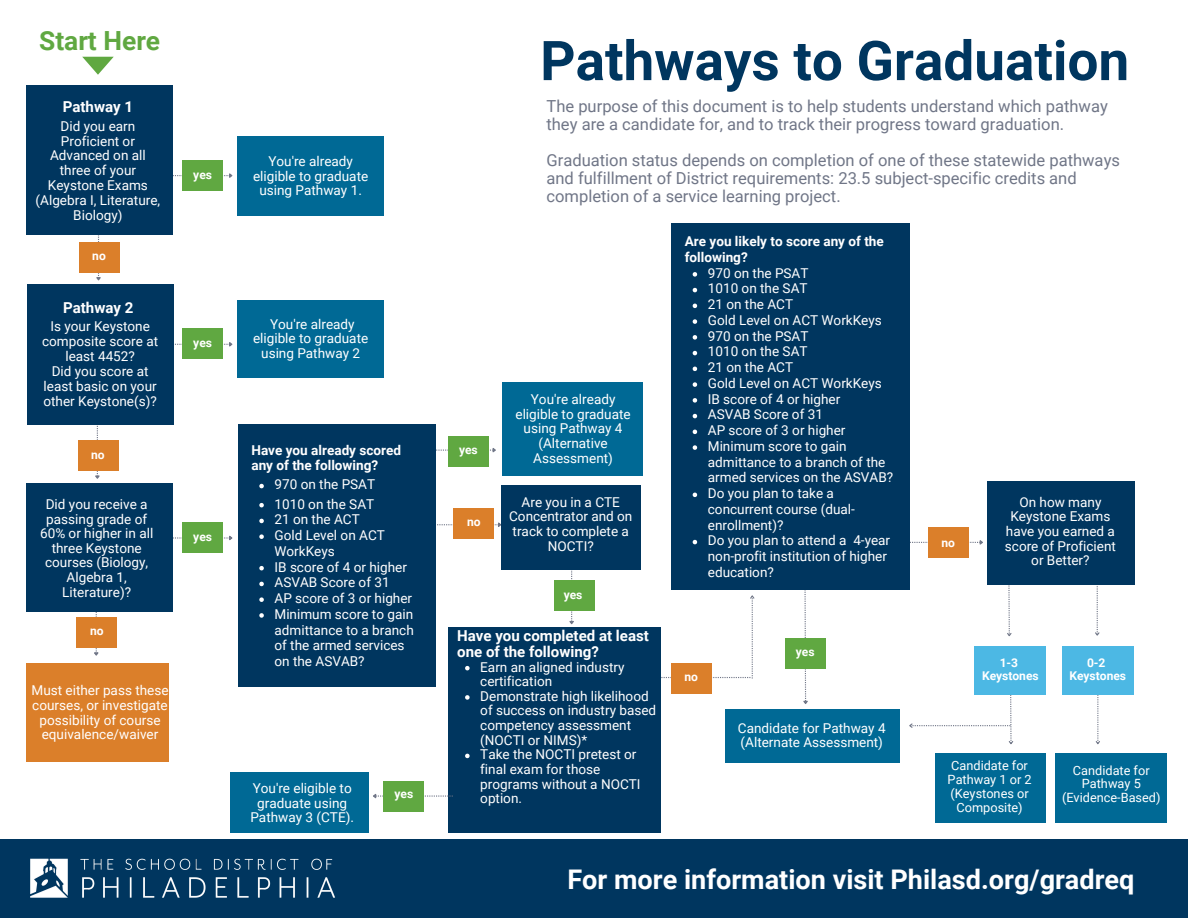
<style>
.page{position:relative;width:1188px;height:918px;background:#fff}
.page>*{position:absolute;margin:0;border:0;box-sizing:border-box;transform-origin:0 0}
.t1{font:700 54.9px "Roboto";color:#00365f}
.t2{font:700 27px "Roboto";color:#fff}
.t3{font:700 26.4px "Roboto";color:#60a841}
.t4{font:16.5px/18px "Roboto";color:#707687}
.t5{font:700 15px/15.8px "Roboto";color:#fff}
.t6{font:13.5px/14.7px "Roboto";color:#fff;text-align:center}
.t7{font:700 13.5px/15.8px "Roboto";color:#fff}
.t8{font:12.75px/13.8px "Roboto";color:#fff;text-align:center}
.t9{font:700 12px/13px "Roboto";color:#fff;text-align:center}
</style>
<div class="page">
<svg style="left:174px;top:341px;width:59px;height:7px"></svg>
<svg style="left:93px;top:425px;width:8px;height:54px"></svg>
<svg style="left:92px;top:612px;width:8px;height:44px"></svg>
<div style="left:27px;top:284px;width:147px;height:141px;background:#00365f"></div>
<svg style="left:172px;top:172px;width:61px;height:8px"></svg>
<svg style="left:95px;top:234px;width:7px;height:47px"></svg>
<div style="left:26px;top:85px;width:146px;height:149px;background:#00365f"></div>
<div style="left:238px;top:136px;width:146px;height:80px;background:#006995"></div>
<div style="left:238px;top:300px;width:146px;height:77px;background:#006995"></div>
<div style="left:183px;top:161px;width:40px;height:30px;background:#60a841"></div>
<div style="left:79px;top:242px;width:40px;height:30px;background:#db7f2a"></div>
<svg style="left:172px;top:535px;width:61px;height:7px"></svg>
<div style="left:26px;top:483px;width:146px;height:129px;background:#00365f"></div>
<div style="left:26px;top:663px;width:143px;height:99px;background:#db7f2a"></div>
<svg style="left:436px;top:448px;width:60px;height:5px"></svg>
<svg style="left:437px;top:521px;width:65px;height:8px"></svg>
<div style="left:238px;top:424px;width:198px;height:262px;background:#00365f"></div>
<div style="left:448px;top:436px;width:41px;height:30px;background:#60a841"></div>
<div style="left:503px;top:383px;width:140px;height:93px;background:#006995"></div>
<svg style="left:569px;top:570px;width:5px;height:55px"></svg>
<div style="left:555px;top:580px;width:40px;height:31px;background:#60a841"></div>
<svg style="left:909px;top:539px;width:74px;height:7px"></svg>
<svg style="left:802px;top:590px;width:7px;height:114px"></svg>
<div style="left:671px;top:223px;width:238px;height:367px;background:#00365f"></div>
<svg style="left:1095px;top:695px;width:5px;height:50px"></svg>
<svg style="left:1095px;top:586px;width:5px;height:50px"></svg>
<svg style="left:1007px;top:585px;width:5px;height:52px"></svg>
<div style="left:987px;top:481px;width:147px;height:104px;background:#00365f"></div>
<div style="left:183px;top:328px;width:40px;height:31px;background:#60a841"></div>
<div style="left:183px;top:522px;width:40px;height:31px;background:#60a841"></div>
<div style="left:502px;top:485px;width:139px;height:85px;background:#00365f"></div>
<div style="left:448px;top:627px;width:213px;height:206px;background:#00365f"></div>
<div style="left:785px;top:638px;width:41px;height:30px;background:#60a841"></div>
<div style="left:725px;top:709px;width:174px;height:54px;background:#006995"></div>
<div style="left:928px;top:527px;width:40px;height:30px;background:#db7f2a"></div>
<div style="left:974px;top:646px;width:72px;height:49px;background:#4cb8e4"></div>
<div style="left:1062px;top:646px;width:72px;height:49px;background:#4cb8e4"></div>
<div style="left:935px;top:753px;width:111px;height:69px;background:#006995"></div>
<div style="left:1056px;top:753px;width:111px;height:69px;background:#006995"></div>
<svg style="left:909px;top:695px;width:105px;height:50px"></svg>
<div style="left:78px;top:441px;width:40px;height:30px;background:#db7f2a"></div>
<div style="left:77px;top:617px;width:40px;height:30px;background:#db7f2a"></div>
<svg style="left:661px;top:595px;width:94px;height:84px"></svg>
<div style="left:0;top:840px;width:1188px;height:78px;background:#00365f"></div>
<img style="left:30px;top:858px;width:305px;height:40px">
<svg style="left:82px;top:57px;width:32px;height:18px"></svg>
<div style="left:454px;top:508px;width:40px;height:30px;background:#db7f2a"></div>
<svg style="left:259px;top:484px;width:5px;height:4px"></svg>
<svg style="left:259px;top:503px;width:5px;height:4px"></svg>
<svg style="left:259px;top:519px;width:5px;height:4px"></svg>
<svg style="left:259px;top:534px;width:5px;height:5px"></svg>
<svg style="left:259px;top:566px;width:5px;height:4px"></svg>
<svg style="left:259px;top:582px;width:5px;height:4px"></svg>
<svg style="left:259px;top:597px;width:5px;height:5px"></svg>
<svg style="left:259px;top:613px;width:5px;height:5px"></svg>
<svg style="left:693px;top:272px;width:4px;height:5px"></svg>
<svg style="left:693px;top:288px;width:4px;height:4px"></svg>
<svg style="left:693px;top:304px;width:4px;height:4px"></svg>
<svg style="left:693px;top:319px;width:4px;height:5px"></svg>
<svg style="left:693px;top:335px;width:4px;height:5px"></svg>
<svg style="left:693px;top:351px;width:4px;height:4px"></svg>
<svg style="left:693px;top:367px;width:4px;height:4px"></svg>
<svg style="left:693px;top:382px;width:4px;height:5px"></svg>
<svg style="left:693px;top:398px;width:4px;height:5px"></svg>
<svg style="left:693px;top:414px;width:4px;height:4px"></svg>
<svg style="left:693px;top:430px;width:4px;height:4px"></svg>
<svg style="left:693px;top:445px;width:4px;height:5px"></svg>
<svg style="left:693px;top:493px;width:4px;height:4px"></svg>
<svg style="left:693px;top:540px;width:4px;height:4px"></svg>
<svg style="left:465px;top:666px;width:5px;height:4px"></svg>
<svg style="left:465px;top:695px;width:5px;height:5px"></svg>
<svg style="left:465px;top:754px;width:5px;height:4px"></svg>
<div style="left:230px;top:772px;width:138px;height:61px;background:#006995"></div>
<div style="left:671px;top:663px;width:40px;height:31px;background:#db7f2a"></div>
<svg style="left:373px;top:792px;width:80px;height:7px"></svg>
<div style="left:384px;top:781px;width:40px;height:30px;background:#60a841"></div>
<h3 class="t3" style="left:39px;top:26px;width:123px">Start Here</h3>
<p class="t5" style="left:63px;top:99px;width:72px">Pathway 1</p>
<p class="t6" style="left:36px;top:119px;width:126px">Did you earn<br>Proficient or<br>Advanced on all three of your<br>Keystone Exams (Algebra I, Literature,<br>Biology)</p>
<p class="t9" style="left:92px;top:250px;width:15px">no</p>
<p class="t5" style="left:63px;top:300px;width:72px">Pathway 2</p>
<p class="t6" style="left:42px;top:319px;width:118px">Is your Keystone composite score at least 4452?<br>Did you score at least basic on your other Keystone(s)?</p>
<p class="t9" style="left:91px;top:448px;width:15px">no</p>
<p class="t6" style="left:40px;top:497px;width:115px">Did you receive a passing grade of<br>60% or higher in all three Keystone courses (Biology,<br>Algebra 1,<br>Literature)?</p>
<p class="t9" style="left:90px;top:625px;width:15px">no</p>
<p class="t6" style="left:32px;top:683px;width:139px">Must either pass these courses, or investigate possibility of course equivalence/waiver</p>
<p class="t9" style="left:193px;top:168px;width:20px">yes</p>
<p class="t9" style="left:193px;top:336px;width:20px">yes</p>
<p class="t9" style="left:193px;top:530px;width:20px">yes</p>
<p class="t6" style="left:253px;top:154px;width:117px">You're already eligible to graduate using Pathway 1.</p>
<h1 class="t1" style="left:540px;top:29px;width:591px">Pathways to Graduation</h1>
<p class="t4" style="left:546px;top:97px;width:563px">The purpose of this document is to help students understand which pathway they are a candidate for, and to track their progress toward graduation.</p>
<p class="t4" style="left:546px;top:151px;width:575px">Graduation status depends on completion of one of these statewide pathways and fulfillment of District requirements: 23.5 subject-specific credits and completion of a service learning project.</p>
<p class="t7" style="left:685px;top:234px;width:201px">Are you likely to score any of the following?</p>
<p class="t6" style="left:253px;top:317px;width:117px">You're already eligible to graduate using Pathway 2</p>
<p class="t7" style="left:251px;top:442px;width:151px">Have you already scored any of the following?</p>
<p class="t9" style="left:459px;top:444px;width:20px">yes</p>
<p class="t6" style="left:516px;top:392px;width:117px">You're already eligible to graduate using Pathway 4 (Alternative<br>Assessment)</p>
<p class="t6" style="left:275px;top:475px;width:102px;line-height:19.2px;text-align:left">970 on the PSAT<br>1010 on the SAT</p>
<p class="t6" style="left:275px;top:512px;width:141px;line-height:15.8px;text-align:left">21 on the ACT<br>Gold Level on ACT<br>WorkKeys<br>IB score of 4 or higher<br>ASVAB Score of 31<br>AP score of 3 or higher<br>Minimum score to gain admittance to a branch of the armed services on the ASVAB?</p>
<p class="t6" style="left:250px;top:781px;width:105px">You're eligible to graduate using<br>Pathway 3 (CTE).</p>
<p class="t9" style="left:394px;top:787px;width:20px">yes</p>
<p class="t9" style="left:467px;top:516px;width:15px">no</p>
<p class="t6" style="left:509px;top:495px;width:125px">Are you in a CTE<br>Concentrator and on track to complete a<br>NOCTI?</p>
<p class="t9" style="left:564px;top:588px;width:20px">yes</p>
<p class="t5" style="left:457px;top:628px;width:193px">Have you completed at least one of the following?</p>
<p class="t6" style="left:480px;top:660px;width:177px;text-align:left">Earn an aligned industry certification<br>Demonstrate high likelihood of success on industry based competency assessment (NOCTI or NIMS)*<br>Take the NOCTI pretest or final exam for those programs without a NOCTI option.</p>
<p class="t6" style="left:708px;top:265px;width:187px;line-height:15.8px;text-align:left">970 on the PSAT<br>1010 on the SAT<br>21 on the ACT<br>Gold Level on ACT WorkKeys<br>970 on the PSAT<br>1010 on the SAT<br>21 on the ACT<br>Gold Level on ACT WorkKeys<br>IB score of 4 or higher<br>ASVAB Score of 31<br>AP score of 3 or higher<br>Minimum score to gain admittance to a branch of the armed services on the ASVAB?<br>Do you plan to take a concurrent course (dual&shy;enrollment)?<br>Do you plan to attend a 4-year non-profit institution of higher education?</p>
<p class="t9" style="left:684px;top:670px;width:15px">no</p>
<p class="t9" style="left:796px;top:646px;width:20px">yes</p>
<p class="t6" style="left:738px;top:721px;width:149px;text-align:left">Candidate for Pathway 4 (Alternate Assessment)</p>
<p class="t9" style="left:941px;top:537px;width:15px">no</p>
<p class="t6" style="left:1005px;top:495px;width:113px">On how many<br>Keystone Exams have you earned a score of Proficient or Better?</p>
<p class="t9" style="left:982px;top:657px;width:58px">1-3<br>Keystones</p>
<p class="t9" style="left:1069px;top:657px;width:58px">0-2<br>Keystones</p>
<p class="t8" style="left:948px;top:759px;width:85px">Candidate for<br>Pathway 1 or 2 (Keystones or<br>Composite)</p>
<p class="t8" style="left:1062px;top:763px;width:100px">Candidate for<br>Pathway 5 (Evidence-Based)</p>
<h2 class="t2" style="left:567px;top:864px;width:569px">For more information visit Philasd.org/gradreq</h2>
</div>
